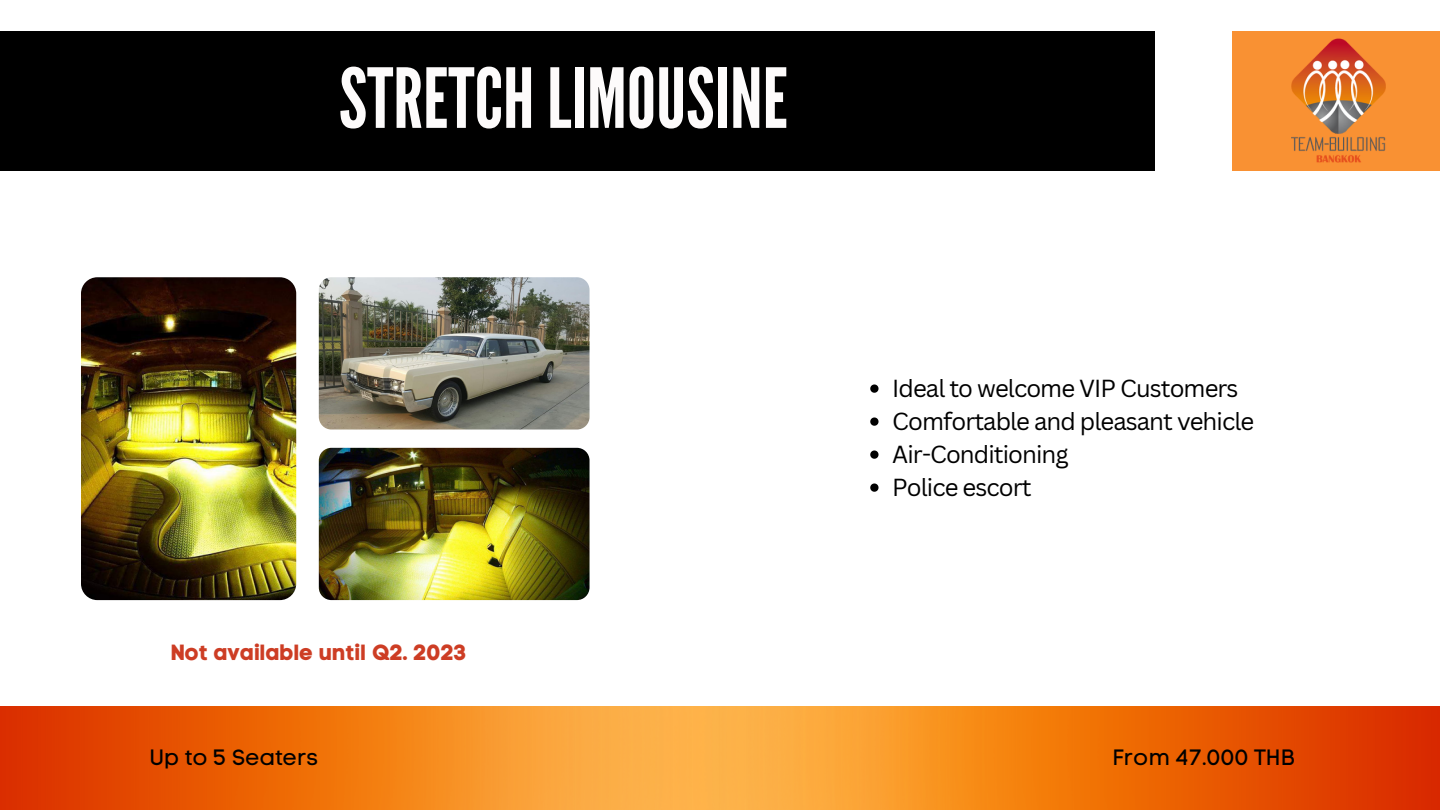
<style>
.page{position:relative;width:1440px;height:810px;background:#fff}
.page>*{position:absolute;margin:0;border:0;box-sizing:border-box;transform-origin:0 0}
.t1{font:82.5px "League Gothic";color:#fdfbfb}
.t2{font:24px/33px "Canva Sans";letter-spacing:-.04em;color:#000}
.t3{font:22px "Code Pro Normal LC";color:#000}
.t4{font:22px "Code Pro Bold LC";color:#cd3d24}
</style>
<div class="page">
<div style="left:0;top:32px;width:564px;height:139px;background:#000"></div>
<div style="left:549px;top:32px;width:605px;height:139px;background:#000"></div>
<div style="left:1233px;top:32px;width:207px;height:139px;background:#f99133"></div>
<img style="left:1291px;top:38px;width:95px;height:125px">
<img style="left:0;top:706px;width:1440px;height:104px">
<img style="left:319px;top:277px;width:271px;height:153px;border-radius:13px">
<img style="left:81px;top:277px;width:215px;height:323px;border-radius:16px">
<img style="left:319px;top:448px;width:271px;height:152px;border-radius:13px">
<svg style="left:870px;top:384px;width:9px;height:9px"></svg>
<svg style="left:870px;top:417px;width:9px;height:9px"></svg>
<svg style="left:870px;top:450px;width:9px;height:9px"></svg>
<svg style="left:870px;top:483px;width:9px;height:9px"></svg>
<h1 class="t1" style="left:339px;top:51px;width:451px">STRETCHLIMOUSINE</h1>
<p class="t4" style="left:171px;top:639px;width:297px">Not available until Q2. 2023</p>
<p class="t2" style="left:892px;top:371px;width:364px">Ideal to welcome VIP Customers<br>Comfortable and pleasant vehicle<br>Air-Conditioning<br>Police escort</p>
<p class="t3" style="left:149px;top:744px;width:170px">Up to 5 Seaters</p>
<p class="t3" style="left:1112px;top:744px;width:184px">From 47.000 THB</p>
</div>
